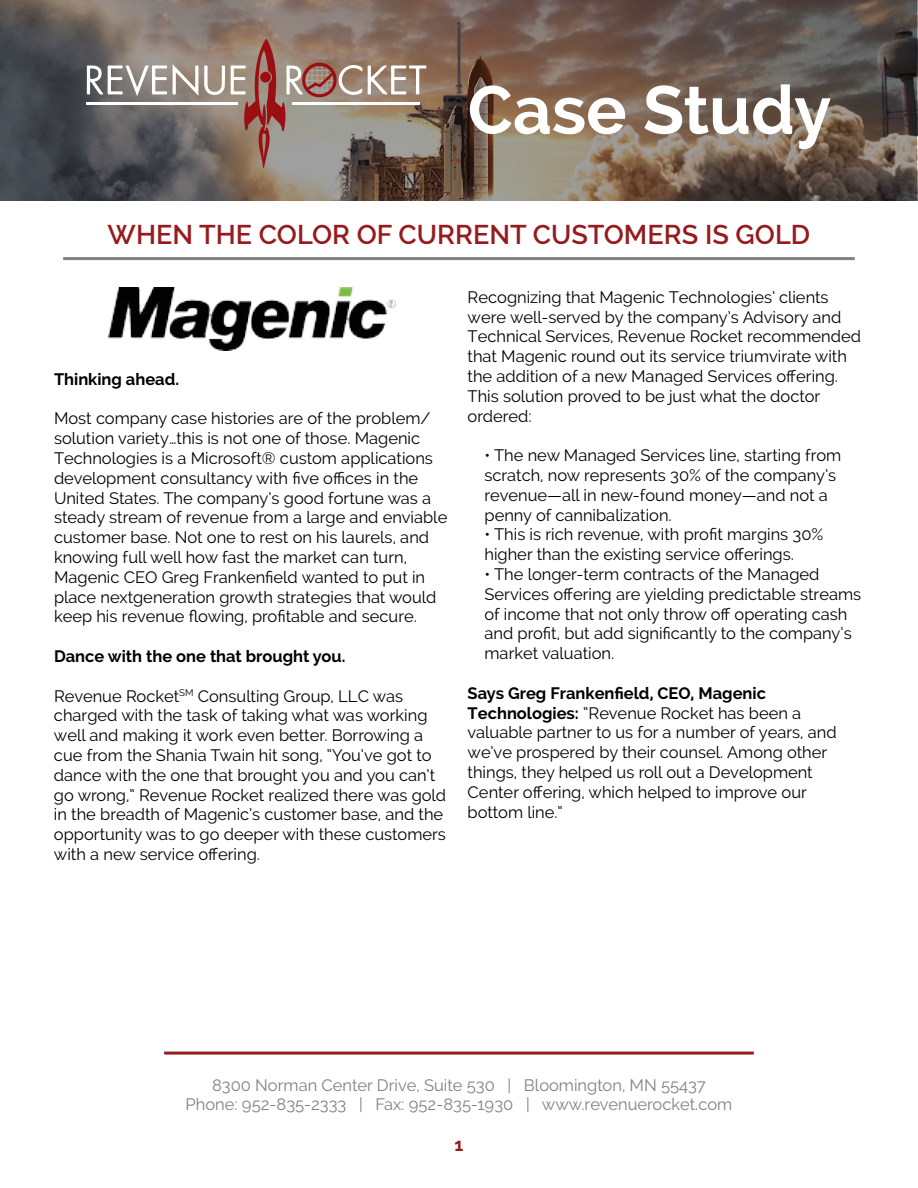
<style>
.page{position:relative;width:918px;height:1188px;background:#fff}
.page>*{position:absolute;margin:0;border:0;box-sizing:border-box;transform-origin:0 0}
.t1{font:700 67.5px "Raleway";color:#fff}
.t2{font:600 27px "Raleway";color:#951b1e}
.t3{font:700 18px "Raleway";color:#951b1e}
.t4{font:16.5px/19.8px "Raleway";color:#000}
.t5{font:16.5px/19.8px "Raleway";color:#818181;text-align:center}
.t6{font:700 16.5px "Raleway";color:#000}
.s1{font-weight:700}
</style>
<div class="page">
<svg style="left:1px;top:1px;width:916px;height:200px;background:#6c5e55"></svg>
<hr style="left:86px;top:103px;width:152px;height:2px;background:#fff">
<svg style="left:173px;top:64px;width:52px;height:32px"></svg>
<svg style="left:87px;top:65px;width:80px;height:31px"></svg>
<svg style="left:231px;top:39px;width:196px;height:129px;background:#9b8378"></svg>
<hr style="left:63px;top:257px;width:792px;height:3px;background:#818181">
<hr style="left:164px;top:1052px;width:590px;height:3px;background:#951b1e">
<img style="left:109px;top:287px;width:286px;height:63px">
<h1 class="t1" style="left:468px;top:71px;width:365px">Case Study</h1>
<h2 class="t2" style="left:108px;top:219px;width:704px">WHEN THE COLOR OF CURRENT CUSTOMERS IS GOLD</h2>
<p class="t6" style="left:54px;top:370px;width:127px">Thinking ahead.</p>
<p class="t4" style="left:54px;top:409px;width:395px">Most company case histories are of the problem/ solution variety…this is not one of those. Magenic Technologies is a Microsoft® custom applications development consultancy with five offices in the United States. The company’s good fortune was a steady stream of revenue from a large and enviable customer base. Not one to rest on his laurels, and knowing full well how fast the market can turn, Magenic CEO Greg Frankenfield wanted to put in place nextgeneration growth strategies that would keep his revenue flowing, profitable and secure.</p>
<p class="t6" style="left:54px;top:647px;width:293px">Dance with the one that brought you.</p>
<p class="t4" style="left:54px;top:686px;width:394px">Revenue Rocket<sup>SM</sup> Consulting Group, LLC was charged with the task of taking what was working well and making it work even better. Borrowing a cue from the Shania Twain hit song, “You’ve got to dance with the one that brought you and you can’t go wrong,” Revenue Rocket realized there was gold in the breadth of Magenic’s customer base, and the opportunity was to go deeper with these customers with a new service offering.</p>
<p class="t4" style="left:468px;top:287px;width:395px">Recognizing that Magenic Technologies’ clients were well-served by the company’s Advisory and Technical Services, Revenue Rocket recommended that Magenic round out its service triumvirate with the addition of a new Managed Services offering.<br>This solution proved to be just what the doctor ordered:</p>
<p class="t4" style="left:485px;top:445px;width:358px">• The new Managed Services line, starting from scratch, now represents 30% of the company’s revenue—all in new-found money—and not a penny of cannibalization.</p>
<p class="t4" style="left:485px;top:525px;width:340px">• This is rich revenue, with profit margins 30% higher than the existing service offerings.</p>
<p class="t4" style="left:485px;top:564px;width:378px">• The longer-term contracts of the Managed Services offering are yielding predictable streams of income that not only throw off operating cash and profit, but add significantly to the company’s market valuation.</p>
<p class="t4" style="left:468px;top:683px;width:371px"><span class="s1">Says Greg Frankenfield, CEO, Magenic Technologies:</span> “Revenue Rocket has been a valuable partner to us for a number of years, and we’ve prospered by their counsel. Among other things, they helped us roll out a Development Center offering, which helped to improve our bottom line.”</p>
<p class="t5" style="left:186px;top:1075px;width:548px">8300 Norman Center Drive, Suite 530 | Bloomington, MN 55437<br>Phone: 952-835-2333 | Fax: 952-835-1930 | www.revenuerocket.com</p>
<p class="t3" style="left:455px;top:1134px;width:10px">1</p>
</div>
